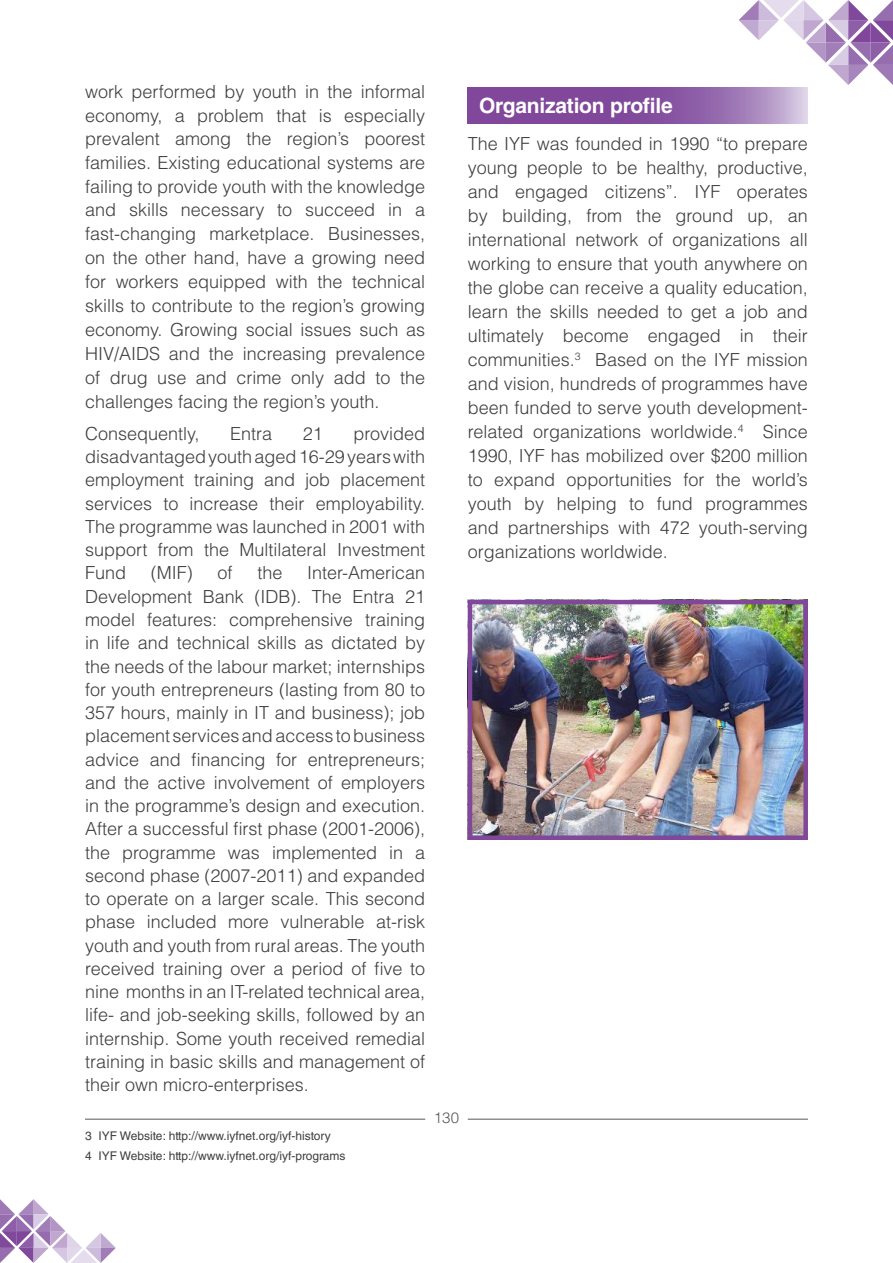
<style>
.page{position:relative;width:893px;height:1263px;background:#fff}
.page>*{position:absolute;margin:0;border:0;box-sizing:border-box;transform-origin:0 0}
.t1{font:700 21px "Helvetica LT Std";letter-spacing:-.01em;color:#fff}
.t2{font:300 18px/23.2px "Helvetica LT Std";color:#3e3e3f;text-align:justify}
.t3{font:300 15px "Helvetica LT Std";color:#57585a}
.t4{font:12px/20.4px "Helvetica LT Std";color:#3e3e3f}
</style>
<div class="page">
<svg style="left:0;top:1199px;width:116px;height:64px"></svg>
<svg style="left:739px;top:0;width:154px;height:85px"></svg>
<hr style="left:85px;top:1119px;width:340px;height:1px;background:#57585a">
<hr style="left:468px;top:1119px;width:340px;height:1px;background:#57585a">
<svg style="left:468px;top:88px;width:340px;height:35px;background:#8f60a8"></svg>
<img style="left:473px;top:605px;width:330px;height:230px">
<div style="left:468px;top:600px;width:340px;height:240px;border:4px solid #80479b"></div>
<p class="t2" style="left:85px;top:79px;width:342px;line-height:23.9px">work performed by youth in the informal economy, a problem that is especially prevalent among the region’s poorest families. Existing educational systems are failing to provide youth with the knowledge and skills necessary to succeed in a fast-changing marketplace. Businesses, on the other hand, have a growing need for workers equipped with the technical skills to contribute to the region’s growing economy. Growing social issues such as HIV/AIDS and the increasing prevalence of drug use and crime only add to the challenges facing the region’s youth.</p>
<p class="t2" style="left:85px;top:422px;width:116px">Consequently,</p>
<p class="t2" style="left:230px;top:422px;width:44px">Entra</p>
<p class="t2" style="left:303px;top:422px;width:22px">21</p>
<p class="t2" style="left:85px;top:422px;width:342px;text-indent:268px">provided disadvantaged youth aged 16-29 years with employment training and job placement services to increase their employability.<br>The programme was launched in 2001 with support from the Multilateral Investment Fund</p>
<p class="t2" style="left:151px;top:561px;width:43px">(MIF)</p>
<p class="t2" style="left:218px;top:561px;width:17px">of</p>
<p class="t2" style="left:257px;top:561px;width:27px">the</p>
<p class="t2" style="left:85px;top:561px;width:342px;text-indent:222px">Inter-American Development Bank (IDB). The Entra 21 model features: comprehensive training in life and technical skills as dictated by the needs of the labour market; internships for youth entrepreneurs (lasting from 80 to 357 hours, mainly in IT and business); job placement services and access to business advice and financing for entrepreneurs; and the active involvement of employers in the programme’s design and execution.<br>After a successful first phase (2001-2006), the programme was implemented in a second phase (2007-2011) and expanded to operate on a larger scale. This second phase included more vulnerable at-risk youth and youth from rural areas. The youth received training over a period of five to nine months in an IT-related technical area, life- and job-seeking skills, followed by an internship. Some youth received remedial training in basic skills and management of their own micro-enterprises.</p>
<p class="t4" style="left:85px;top:1125px;width:262px">3 IYF Website: http://www.iyfnet.org/iyf-history<br>4 IYF Website: http://www.iyfnet.org/iyf-programs</p>
<p class="t1" style="left:479px;top:93px;width:195px">Organization profile</p>
<p class="t2" style="left:468px;top:131px;width:342px;line-height:24px">The IYF was founded in 1990 “to prepare young people to be healthy, productive, and engaged citizens”. IYF operates by building, from the ground up, an international network of organizations all working to ensure that youth anywhere on the globe can receive a quality education, learn the skills needed to get a job and ultimately become engaged in their communities.<sup>3</sup> Based on the IYF mission and vision, hundreds of programmes have been funded to serve youth development&shy;related organizations worldwide.<sup>4</sup> Since 1990, IYF has mobilized over $200 million to expand opportunities for the world’s youth by helping to fund programmes and partnerships with 472 youth-serving organizations worldwide.</p>
<p class="t3" style="left:434px;top:1109px;width:27px">130</p>
</div>
